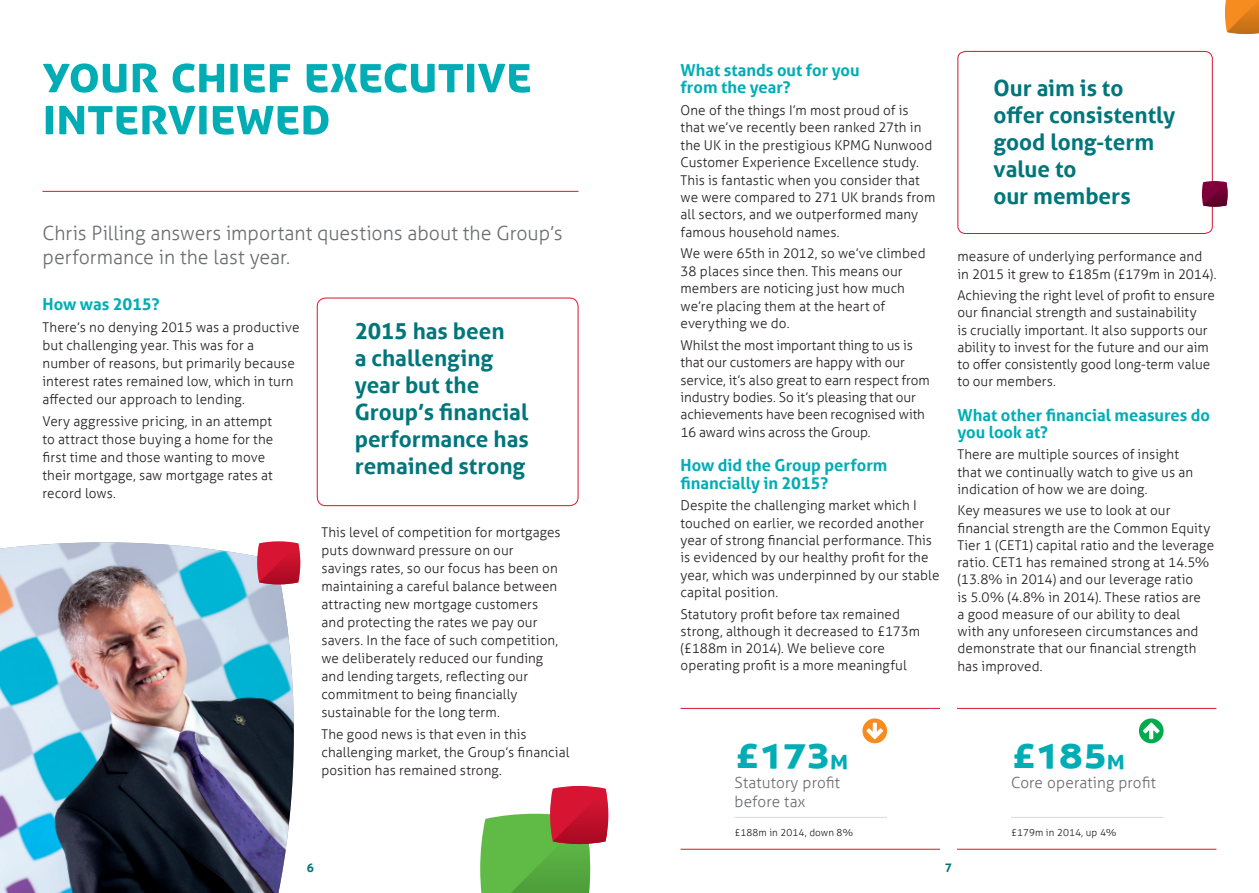
<style>
.page{position:relative;width:1259px;height:893px;background:#fff}
.page>*{position:absolute;margin:0;border:0;box-sizing:border-box;transform-origin:0 0}
.t1{font:54px/42px "YBSG Headline";letter-spacing:-.005em;color:#00adb5}
.t2{font:46.05px "YBSG Headline";letter-spacing:-.01em;color:#00adb5}
.t3{font:700 22.5px/27px "YBSG Aller";color:#00767b}
.t4{font:300 19.5px/24px "YBSG Aller";letter-spacing:-.005em;color:#6c6d70}
.t5{font:700 16.5px/17.4px "YBSG Aller";color:#00adb5}
.t6{font:300 15.3px/18.6px "YBSG Aller";letter-spacing:.01em;color:#6c6d70}
.t7{font:300 13.5px/17.4px "YBSG Aller";letter-spacing:.005em;color:#231f20}
.t8{font:700 12px "YBSG Aller";color:#00767b}
.t9{font:300 9.9px "YBSG Aller";letter-spacing:.01em;color:#231f20}
.s1{font-size:26.85px}
</style>
<div class="page">
<hr style="left:43px;top:191px;width:535px;height:1px;background:#d71532">
<div style="left:317px;top:298px;width:261px;height:208px;border:1px solid #d71532;border-radius:9px"></div>
<img style="left:0;top:542px;width:294px;height:351px">
<svg style="left:257px;top:541px;width:43px;height:43px;background:#cb1f3a"></svg>
<svg style="left:957px;top:51px;width:256px;height:183px"></svg>
<svg style="left:480px;top:786px;width:128px;height:107px"></svg>
<svg style="left:1202px;top:181px;width:25px;height:26px"></svg>
<svg style="left:1225px;top:0;width:34px;height:34px"></svg>
<hr style="left:1011px;top:817px;width:152px;height:1px;background:#dcdddf">
<svg style="left:1139px;top:718px;width:24px;height:25px"></svg>
<hr style="left:957px;top:708px;width:259px;height:1px;background:#d71532">
<hr style="left:957px;top:849px;width:259px;height:1px;background:#d71532">
<hr style="left:734px;top:817px;width:153px;height:1px;background:#dcdddf">
<svg style="left:862px;top:718px;width:25px;height:25px"></svg>
<hr style="left:680px;top:708px;width:260px;height:1px;background:#d71532">
<hr style="left:680px;top:849px;width:260px;height:1px;background:#d71532">
<h1 class="t1" style="left:43px;top:56px;width:491px">your chief executive interviewed</h1>
<h3 class="t4" style="left:43px;top:221px;width:521px">Chris Pilling answers important questions about the Group’s performance in the last year.</h3>
<p class="t5" style="left:43px;top:295px;width:118px">How was 2015?</p>
<p class="t7" style="left:43px;top:318px;width:258px;line-height:18px">There’s no denying 2015 was a productive but challenging year. This was for a number of reasons, but primarily because interest rates remained low, which in turn affected our approach to lending.</p>
<p class="t7" style="left:43px;top:413px;width:232px;line-height:18px">Very aggressive pricing, in an attempt to attract those buying a home for the first time and those wanting to move their mortgage, saw mortgage rates at record lows.</p>
<h3 class="t3" style="left:355px;top:318px;width:175px">2015 has been<br>a challenging year but the<br>Group’s financial performance has remained strong</h3>
<p class="t7" style="left:321px;top:523px;width:241px;line-height:18px">This level of competition for mortgages puts downward pressure on our savings rates, so our focus has been on maintaining a careful balance between attracting new mortgage customers and protecting the rates we pay our savers. In the face of such competition, we deliberately reduced our funding and lending targets, reflecting our commitment to being financially sustainable for the long term.</p>
<p class="t7" style="left:321px;top:725px;width:249px;line-height:18px">The good news is that even in this challenging market, the Group’s financial position has remained strong.</p>
<p class="t5" style="left:680px;top:61px;width:181px">What stands out for you from the year?</p>
<p class="t7" style="left:680px;top:102px;width:256px">One of the things I’m most proud of is that we’ve recently been ranked 27th in the UK in the prestigious KPMG Nunwood Customer Experience Excellence study.<br>This is fantastic when you consider that we were compared to 271 UK brands from all sectors, and we outperformed many famous household names.</p>
<p class="t7" style="left:680px;top:245px;width:246px">We were 65th in 2012, so we’ve climbed<br>38 places since then. This means our members are noticing just how much we’re placing them at the heart of everything we do.</p>
<p class="t7" style="left:680px;top:336px;width:251px">Whilst the most important thing to us is that our customers are happy with our service, it’s also great to earn respect from industry bodies. So it’s pleasing that our achievements have been recognised with 16 award wins across the Group.</p>
<p class="t5" style="left:680px;top:456px;width:208px">How did the Group perform financially in 2015?</p>
<p class="t7" style="left:680px;top:497px;width:260px">Despite the challenging market which I touched on earlier, we recorded another year of strong financial performance. This is evidenced by our healthy profit for the year, which was underpinned by our stable capital position.</p>
<p class="t7" style="left:680px;top:605px;width:241px">Statutory profit before tax remained strong, although it decreased to £173m (£188m in 2014). We believe core operating profit is a more meaningful</p>
<h3 class="t3" style="left:993px;top:74px;width:183px">Our aim is to offer consistently good long-term value to<br>our members</h3>
<p class="t7" style="left:957px;top:248px;width:260px">measure of underlying performance and in 2015 it grew to £185m (£179m in 2014).</p>
<p class="t7" style="left:957px;top:287px;width:259px">Achieving the right level of profit to ensure our financial strength and sustainability<br>is crucially important. It also supports our ability to invest for the future and our aim to offer consistently good long-term value to our members.</p>
<p class="t5" style="left:957px;top:406px;width:254px">What other financial measures do you look at?</p>
<p class="t7" style="left:957px;top:446px;width:237px">There are multiple sources of insight that we continually watch to give us an indication of how we are doing.</p>
<p class="t7" style="left:957px;top:502px;width:258px">Key measures we use to look at our financial strength are the Common Equity Tier 1 (CET1) capital ratio and the leverage ratio. CET1 has remained strong at 14.5% (13.8% in 2014) and our leverage ratio<br>is 5.0% (4.8% in 2014). These ratios are<br>a good measure of our ability to deal<br>with any unforeseen circumstances and demonstrate that our financial strength has improved.</p>
<h2 class="t2" style="left:734px;top:732px;width:115px">£173<span class="s1">m</span></h2>
<p class="t6" style="left:734px;top:773px;width:107px">Statutory profit before tax</p>
<p class="t9" style="left:734px;top:827px;width:120px">£188m in 2014, down 8%</p>
<h2 class="t2" style="left:1011px;top:732px;width:115px">£185<span class="s1">m</span></h2>
<p class="t6" style="left:1011px;top:773px;width:146px">Core operating profit</p>
<p class="t9" style="left:1011px;top:827px;width:107px">£179m in 2014, up 4%</p>
<p class="t8" style="left:307px;top:860px;width:9px">6</p>
<p class="t8" style="left:945px;top:860px;width:9px">7</p>
</div>
